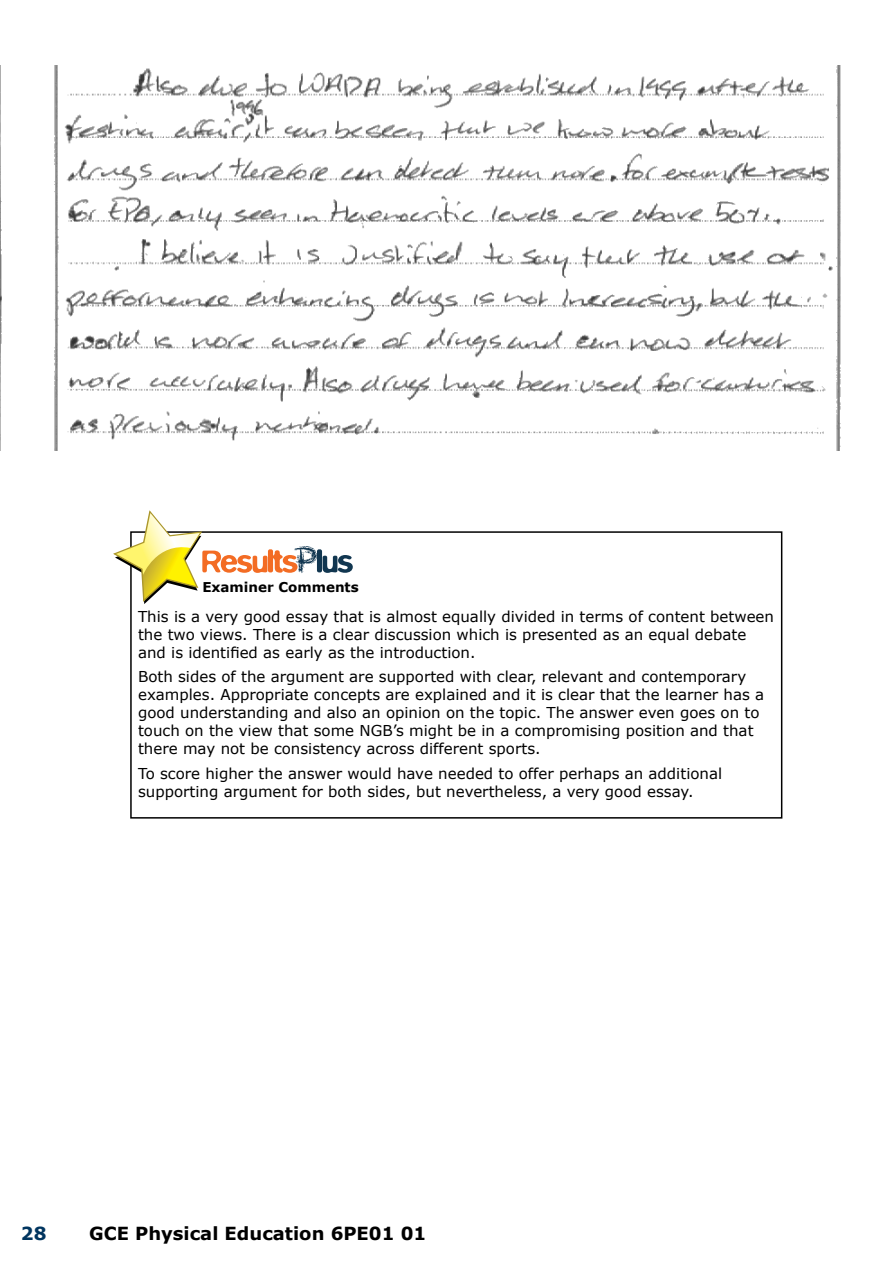
<style>
.page{position:relative;width:893px;height:1263px;background:#fff}
.page>*{position:absolute;margin:0;border:0;box-sizing:border-box;transform-origin:0 0}
.t1{font:700 18px "Verdana";color:#000}
.t2{font:700 18px "Verdana";color:#00355f}
.t3{font:15px/18px "Verdana";color:#000}
.t4{font:700 13.5px "Verdana";color:#000}
</style>
<div class="page">
<img style="left:0;top:66px;width:841px;height:385px">
<div style="left:130px;top:531px;width:652px;height:288px;border:2px solid #000"></div>
<svg style="left:113px;top:510px;width:240px;height:94px"></svg>
<p class="t4" style="left:202px;top:577px;width:158px">Examiner Comments</p>
<p class="t3" style="left:138px;top:607px;width:637px">This is a very good essay that is almost equally divided in terms of content between the two views. There is a clear discussion which is presented as an equal debate and is identified as early as the introduction.</p>
<p class="t3" style="left:138px;top:668px;width:628px">Both sides of the argument are supported with clear, relevant and contemporary examples. Appropriate concepts are explained and it is clear that the learner has a good understanding and also an opinion on the topic. The answer even goes on to touch on the view that some NGB’s might be in a compromising position and that there may not be consistency across different sports.</p>
<p class="t3" style="left:138px;top:764px;width:586px">To score higher the answer would have needed to offer perhaps an additional supporting argument for both sides, but nevertheless, a very good essay.</p>
<p class="t2" style="left:21px;top:1221px;width:27px">28</p>
<p class="t1" style="left:89px;top:1221px;width:339px">GCE Physical Education 6PE01 01</p>
</div>
